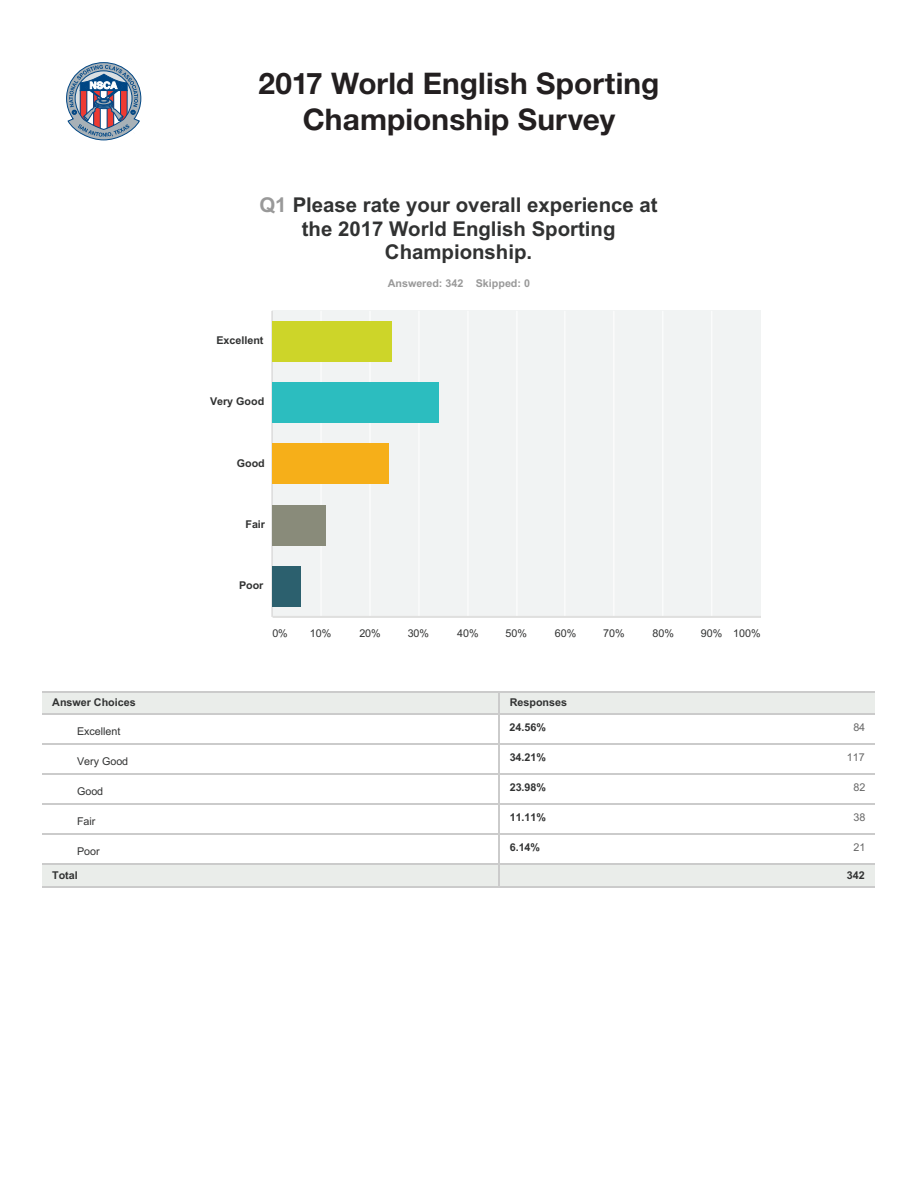
<style>
.page{position:relative;width:918px;height:1188px;background:#fff}
.page>*{position:absolute;margin:0;border:0;box-sizing:border-box;transform-origin:0 0}
.t1{font:700 29.85px/35.7px "Helvetica Neue LT Std";letter-spacing:.005em;color:#231f20;text-align:center}
.t2{font:700 20.4px/23.7px "Arial";color:#313232;text-align:center}
.t3{font:700 10.8px "Arial";color:#313232}
.t4{font:10.8px "Arial";color:#313232}
.t5{font:700 10.8px "Arial";color:#999}
.t6{font:10.8px "Arial";color:#666}
.s1{color:#999}
</style>
<div class="page">
<svg style="left:42px;top:310px;width:833px;height:554px"></svg>
<div style="left:42px;top:691px;width:457px;height:23px;background:#eaedea"></div>
<div style="left:499px;top:691px;width:376px;height:23px;background:#eaedea"></div>
<div style="left:42px;top:864px;width:457px;height:22px;background:#eaedea"></div>
<div style="left:499px;top:864px;width:376px;height:22px;background:#eaedea"></div>
<hr style="left:42px;top:691px;width:458px;height:1px;background:#cbcbcb">
<hr style="left:499px;top:691px;width:376px;height:1px;background:#cbcbcb">
<hr style="left:42px;top:714px;width:458px;height:1px;background:#cbcbcb">
<hr style="left:499px;top:714px;width:376px;height:1px;background:#cbcbcb">
<hr style="left:42px;top:886px;width:458px;height:2px;background:#cbcbcb">
<hr style="left:499px;top:886px;width:376px;height:2px;background:#cbcbcb">
<svg style="left:499px;top:692px;width:1px;height:22px"></svg>
<hr style="left:499px;top:714px;width:1px;height:31px;background:#cbcbcb">
<hr style="left:42px;top:744px;width:458px;height:1px;background:#cbcbcb">
<hr style="left:499px;top:744px;width:376px;height:1px;background:#cbcbcb">
<hr style="left:499px;top:744px;width:1px;height:31px;background:#cbcbcb">
<hr style="left:42px;top:774px;width:458px;height:1px;background:#cbcbcb">
<hr style="left:499px;top:774px;width:376px;height:1px;background:#cbcbcb">
<hr style="left:499px;top:774px;width:1px;height:31px;background:#cbcbcb">
<hr style="left:42px;top:804px;width:458px;height:1px;background:#cbcbcb">
<hr style="left:499px;top:804px;width:376px;height:1px;background:#cbcbcb">
<hr style="left:499px;top:804px;width:1px;height:31px;background:#cbcbcb">
<hr style="left:42px;top:834px;width:458px;height:1px;background:#cbcbcb">
<hr style="left:499px;top:834px;width:376px;height:1px;background:#cbcbcb">
<hr style="left:499px;top:834px;width:1px;height:31px;background:#cbcbcb">
<hr style="left:42px;top:864px;width:458px;height:1px;background:#cbcbcb">
<hr style="left:499px;top:864px;width:376px;height:1px;background:#cbcbcb">
<svg style="left:499px;top:865px;width:1px;height:21px"></svg>
<div style="left:155px;top:311px;width:606px;height:356px;background:#fff;border-radius:5px"></div>
<div style="left:273px;top:311px;width:488px;height:306px;background:#f1f3f3"></div>
<hr style="left:321px;top:311px;width:1px;height:306px;background:#fff">
<hr style="left:370px;top:311px;width:1px;height:306px;background:#fff">
<hr style="left:418px;top:311px;width:1px;height:306px;background:#fff">
<hr style="left:467px;top:311px;width:1px;height:306px;background:#fff">
<hr style="left:516px;top:311px;width:1px;height:306px;background:#fff">
<hr style="left:564px;top:311px;width:1px;height:306px;background:#fff">
<hr style="left:613px;top:311px;width:1px;height:306px;background:#fff">
<hr style="left:662px;top:311px;width:1px;height:306px;background:#fff">
<hr style="left:711px;top:311px;width:1px;height:306px;background:#fff">
<hr style="left:272px;top:311px;width:1px;height:306px;background:#cbcbcb">
<hr style="left:273px;top:616px;width:488px;height:2px;background:#dfdfde">
<div style="left:273px;top:321px;width:119px;height:41px;background:#cdd529"></div>
<div style="left:273px;top:382px;width:166px;height:41px;background:#2cbdbf"></div>
<div style="left:273px;top:443px;width:116px;height:41px;background:#f6af19"></div>
<div style="left:273px;top:505px;width:53px;height:40px;background:#898b7a"></div>
<div style="left:273px;top:566px;width:28px;height:41px;background:#2c606e"></div>
<svg style="left:66px;top:62px;width:75px;height:78px"></svg>
<h1 class="t1" style="left:258px;top:65px;width:403px">2017 World English Sporting<br>Championship Survey</h1>
<h2 class="t2" style="left:259px;top:195px;width:400px"><span class="s1">Q1</span> Please rate your overall experience at the 2017 World English Sporting<br>Championship.</h2>
<p class="t5" style="left:388px;top:279px;width:144px">Answered: 342 Skipped: 0</p>
<p class="t3" style="left:216px;top:336px;width:49px">Excellent</p>
<p class="t3" style="left:210px;top:397px;width:56px">Very Good</p>
<p class="t3" style="left:237px;top:459px;width:29px">Good</p>
<p class="t3" style="left:245px;top:520px;width:21px">Fair</p>
<p class="t3" style="left:239px;top:581px;width:26px">Poor</p>
<p class="t4" style="left:272px;top:629px;width:17px">0%</p>
<p class="t4" style="left:310px;top:629px;width:23px">10%</p>
<p class="t4" style="left:359px;top:629px;width:23px">20%</p>
<p class="t4" style="left:408px;top:629px;width:23px">30%</p>
<p class="t4" style="left:457px;top:629px;width:23px">40%</p>
<p class="t4" style="left:505px;top:629px;width:23px">50%</p>
<p class="t4" style="left:555px;top:629px;width:23px">60%</p>
<p class="t4" style="left:603px;top:629px;width:23px">70%</p>
<p class="t4" style="left:653px;top:629px;width:23px">80%</p>
<p class="t4" style="left:701px;top:629px;width:61px">90% 100%</p>
<p class="t3" style="left:52px;top:698px;width:85px">Answer Choices</p>
<p class="t3" style="left:510px;top:698px;width:59px">Responses</p>
<p class="t4" style="left:77px;top:727px;width:45px">Excellent</p>
<p class="t4" style="left:77px;top:757px;width:53px">Very Good</p>
<p class="t4" style="left:77px;top:787px;width:28px">Good</p>
<p class="t4" style="left:77px;top:817px;width:20px">Fair</p>
<p class="t4" style="left:77px;top:847px;width:24px">Poor</p>
<p class="t3" style="left:510px;top:723px;width:38px">24.56%</p>
<p class="t6" style="left:853px;top:723px;width:13px">84</p>
<p class="t3" style="left:510px;top:753px;width:38px">34.21%</p>
<p class="t6" style="left:847px;top:753px;width:19px">117</p>
<p class="t3" style="left:510px;top:783px;width:38px">23.98%</p>
<p class="t6" style="left:853px;top:783px;width:13px">82</p>
<p class="t3" style="left:510px;top:813px;width:38px">11.11%</p>
<p class="t6" style="left:853px;top:813px;width:13px">38</p>
<p class="t3" style="left:510px;top:843px;width:32px">6.14%</p>
<p class="t6" style="left:853px;top:843px;width:13px">21</p>
<p class="t3" style="left:52px;top:871px;width:27px">Total</p>
<p class="t3" style="left:847px;top:871px;width:19px">342</p>
</div>
